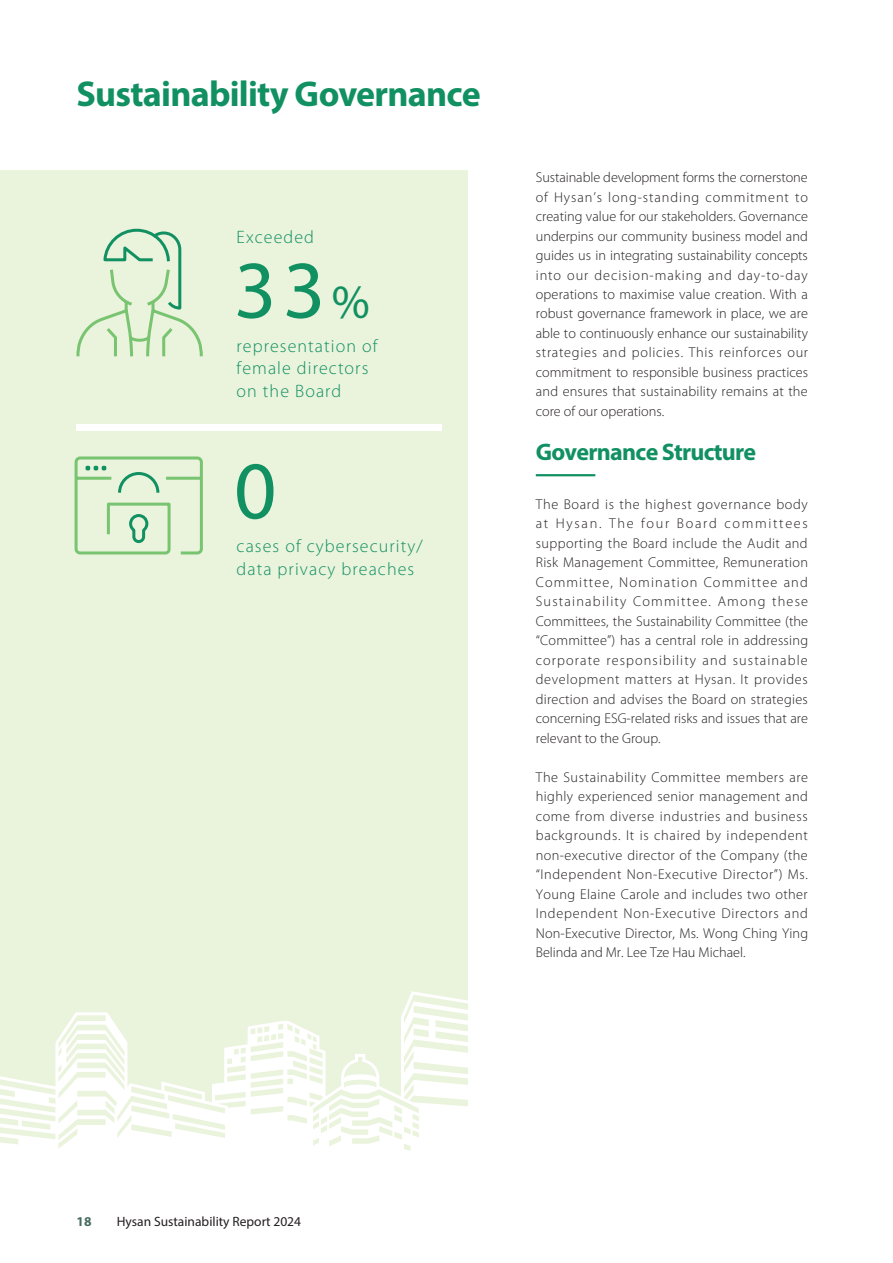
<style>
.page{position:relative;width:893px;height:1263px;background:#fff}
.page>*{position:absolute;margin:0;border:0;box-sizing:border-box;transform-origin:0 0}
.t1{font:82.5px "Myriad Pro";color:#119062}
.t2{font:700 36px "Myriad Pro";letter-spacing:-.02em;color:#119062}
._01_H1{font:700 24px "Myriad Pro";letter-spacing:-.03em;color:#119062}
.t3{font:300 18px/22.5px "Myriad Pro";letter-spacing:.06em;color:#119062}
._00_txt{font:300 14.25px/19.5px "Myriad Pro";color:#231f20;text-align:justify}
.t4{font:13.5px "Myriad Pro";color:#231f20}
.t5{font:700 13.5px "Myriad Pro";color:#456c5e}
.s1{font-size:48px}
</style>
<div class="page">
<svg style="left:0;top:170px;width:468px;height:981px;background:#ebf3de"></svg>
<svg style="left:75px;top:227px;width:129px;height:132px;background:#d7eace"></svg>
<div style="left:77px;top:425px;width:365px;height:6px;background:#fff"></div>
<hr style="left:536px;top:474px;width:59px;height:2px;background:#119062">
<svg style="left:73px;top:455px;width:131px;height:101px;background:#d2e8c8"></svg>
<p class="t2" style="left:77px;top:70px;width:406px">Sustainability Governance</p>
<p class="t3" style="left:237px;top:225px;width:79px">Exceeded</p>
<p class="t1" style="left:234px;top:239px;width:137px">33<span class="s1">%</span></p>
<p class="t3" style="left:237px;top:334px;width:142px">representation of female directors</p>
<p class="t3" style="left:237px;top:379px;width:106px">on the Board</p>
<p class="t1" style="left:234px;top:440px;width:44px">0</p>
<p class="t3" style="left:237px;top:535px;width:188px">cases of cybersecurity/ data privacy breaches</p>
<p class="_00_txt" style="left:536px;top:167px;width:274px">Sustainable development forms the cornerstone of Hysan’s long-standing commitment to creating value for our stakeholders. Governance underpins our community business model and guides us in integrating sustainability concepts into our decision-making and day-to-day operations to maximise value creation. With a robust governance framework in place, we are able to continuously enhance our sustainability strategies and policies. This reinforces our commitment to responsible business practices and ensures that sustainability remains at the core of our operations.</p>
<p class="_01_H1" style="left:536px;top:436px;width:222px">Governance Structure</p>
<p class="_00_txt" style="left:536px;top:494px;width:274px">The Board is the highest governance body at Hysan. The four Board committees supporting the Board include the Audit and Risk Management Committee, Remuneration Committee, Nomination Committee and Sustainability Committee. Among these Committees, the Sustainability Committee (the “Committee”) has a central role in addressing corporate responsibility and sustainable development matters at Hysan. It provides direction and advises the Board on strategies concerning ESG-related risks and issues that are relevant to the Group.</p>
<p class="_00_txt" style="left:536px;top:767px;width:274px">The Sustainability Committee members are highly experienced senior management and come from diverse industries and business backgrounds. It is chaired by independent non-executive director of the Company (the “Independent Non-Executive Director”) Ms.<br>Young Elaine Carole and includes two other Independent Non-Executive Directors and Non-Executive Director, Ms. Wong Ching Ying Belinda and Mr. Lee Tze Hau Michael.</p>
<p class="t5" style="left:77px;top:1213px;width:16px">18</p>
<p class="t4" style="left:117px;top:1213px;width:186px">Hysan Sustainability Report 2024</p>
</div>
